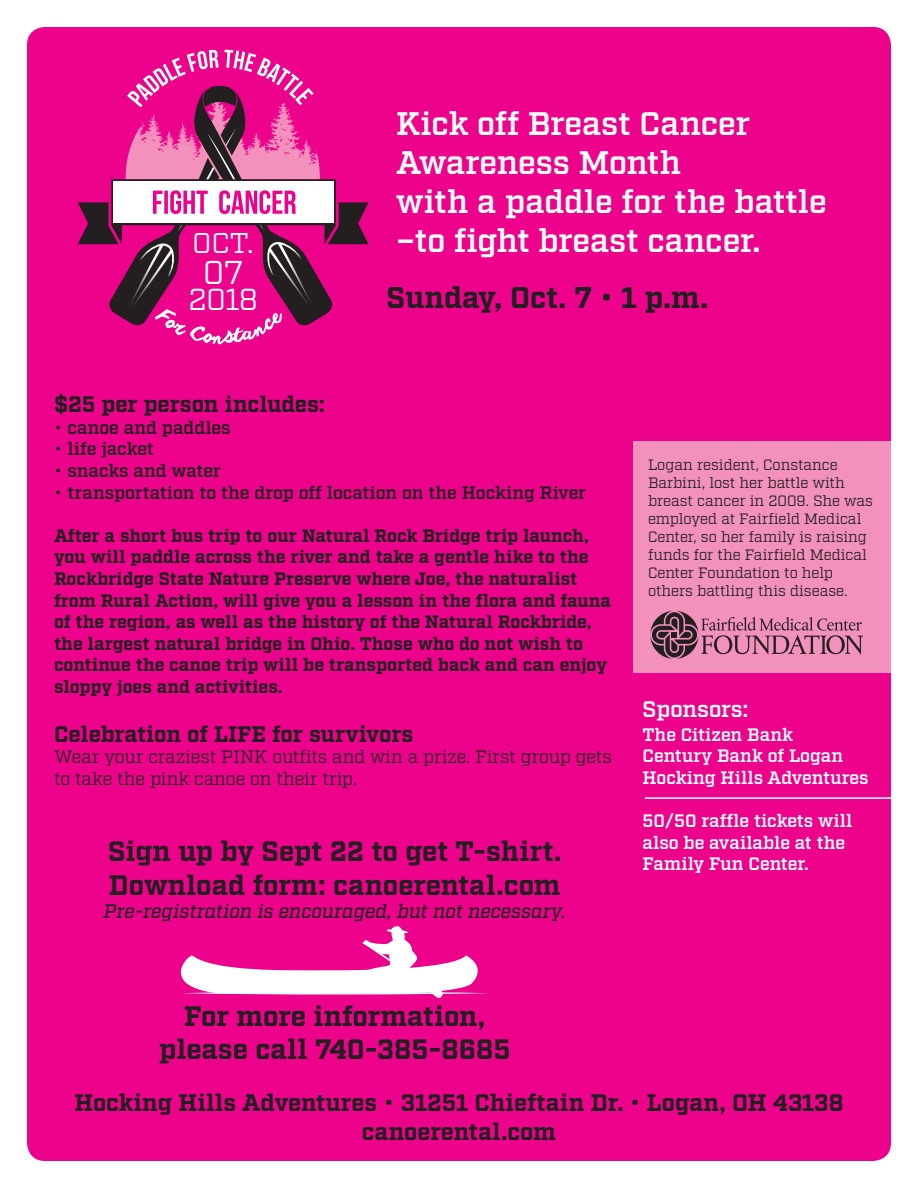
<style>
.page{position:relative;width:918px;height:1188px;background:#fff}
.page>*{position:absolute;margin:0;border:0;box-sizing:border-box;transform-origin:0 0}
.t1{font:33px "Factoria";color:#fff}
.t2{font:600 32.55px/39.2px "Factoria";letter-spacing:-.01em;color:#fff}
.t3{font:30.45px "Factoria";color:#fff}
.t4{font:700 30px "Factoria";letter-spacing:-.01em;color:#231f20}
.t5{font:28.65px "Factoria";color:#fff}
.t6{font:700 28.05px/33.6px "Factoria";letter-spacing:-.01em;color:#231f20}
.t7{font:700 23.85px/28.7px "Factoria";letter-spacing:-.005em;color:#231f20;text-align:center}
.t8{font:700 22.5px "Factoria";letter-spacing:-.01em;color:#231f20}
.t9{font:600 22.5px "Factoria";letter-spacing:-.01em;color:#fff}
.t10{font:italic 500 19.5px "Factoria";letter-spacing:-.01em;color:#231f20}
.t11{font:700 18px/21.6px "Factoria";letter-spacing:-.01em;color:#231f20}
.t12{font:600 18px/21.6px "Factoria";letter-spacing:-.005em;color:#fff}
.t13{font:600 18px "Factoria";letter-spacing:-.01em;color:#231f20}
.t14{font:18px/21.6px "Factoria";letter-spacing:-.01em;color:#231f20}
.t15{font:15px/18px "Factoria";letter-spacing:-.01em;color:#231f20}
</style>
<div class="page">
<div style="left:27px;top:27px;width:864px;height:1134px;background:#ed028c;border-radius:18px"></div>
<svg style="left:78px;top:50px;width:291px;height:294px"></svg>
<div style="left:634px;top:442px;width:257px;height:231px;background:#f391bd"></div>
<svg style="left:181px;top:926px;width:307px;height:72px"></svg>
<svg style="left:650px;top:611px;width:213px;height:48px"></svg>
<hr style="left:645px;top:797px;width:252px;height:2px;background:#fff">
<h3 class="t5" style="left:193px;top:226px;width:63px">OCT.</h3>
<h1 class="t1" style="left:203px;top:253px;width:42px">07</h1>
<h3 class="t3" style="left:188px;top:282px;width:71px">2018</h3>
<h2 class="t2" style="left:396px;top:105px;width:432px">Kick off Breast Cancer<br>Awareness Month<br>with a paddle for the battle –to fight breast cancer.</h2>
<h3 class="t4" style="left:387px;top:280px;width:323px">Sunday, Oct. 7 • 1 p.m.</h3>
<p class="t8" style="left:54px;top:391px;width:273px">$25 per person includes:</p>
<p class="t13" style="left:54px;top:417px;width:178px">• canoe and paddles</p>
<p class="t13" style="left:54px;top:438px;width:102px">• life jacket</p>
<p class="t13" style="left:54px;top:460px;width:168px">• snacks and water</p>
<p class="t13" style="left:54px;top:482px;width:534px">• transportation to the drop off location on the Hocking River</p>
<p class="t11" style="left:54px;top:526px;width:559px">After a short bus trip to our Natural Rock Bridge trip launch, you will paddle across the river and take a gentle hike to the Rockbridge State Nature Preserve where Joe, the naturalist from Rural Action, will give you a lesson in the flora and fauna of the region, as well as the history of the Natural Rockbride, the largest natural bridge in Ohio. Those who do not wish to continue the canoe trip will be transported back and can enjoy sloppy joes and activities.</p>
<p class="t8" style="left:54px;top:720px;width:361px">Celebration of LIFE for survivors</p>
<p class="t14" style="left:54px;top:747px;width:559px">Wear your craziest PINK outfits and win a prize. First group gets to take the pink canoe on their trip.</p>
<h3 class="t6" style="left:108px;top:836px;width:455px">Sign up by Sept 22 to get T-shirt.<br>Download form: canoerental.com</h3>
<p class="t10" style="left:104px;top:900px;width:464px">Pre-registration is encouraged, but not necessary.</p>
<p class="t15" style="left:648px;top:456px;width:227px">Logan resident, Constance<br>Barbini, lost her battle with breast cancer in 2009. She was employed at Fairfield Medical<br>Center, so her family is raising funds for the Fairfield Medical<br>Center Foundation to help others battling this disease.</p>
<p class="t9" style="left:643px;top:696px;width:108px">Sponsors:</p>
<p class="t12" style="left:643px;top:724px;width:228px">The Citizen Bank<br>Century Bank of Logan<br>Hocking Hills Adventures</p>
<p class="t12" style="left:643px;top:811px;width:211px">50/50 raffle tickets will also be available at the<br>Family Fun Center.</p>
<h3 class="t6" style="left:159px;top:1001px;width:353px;text-align:center">For more information, please call 740-385-8685</h3>
<h3 class="t7" style="left:74px;top:1090px;width:771px">Hocking Hills Adventures • 31251 Chieftain Dr. • Logan, OH 43138 canoerental.com</h3>
</div>
